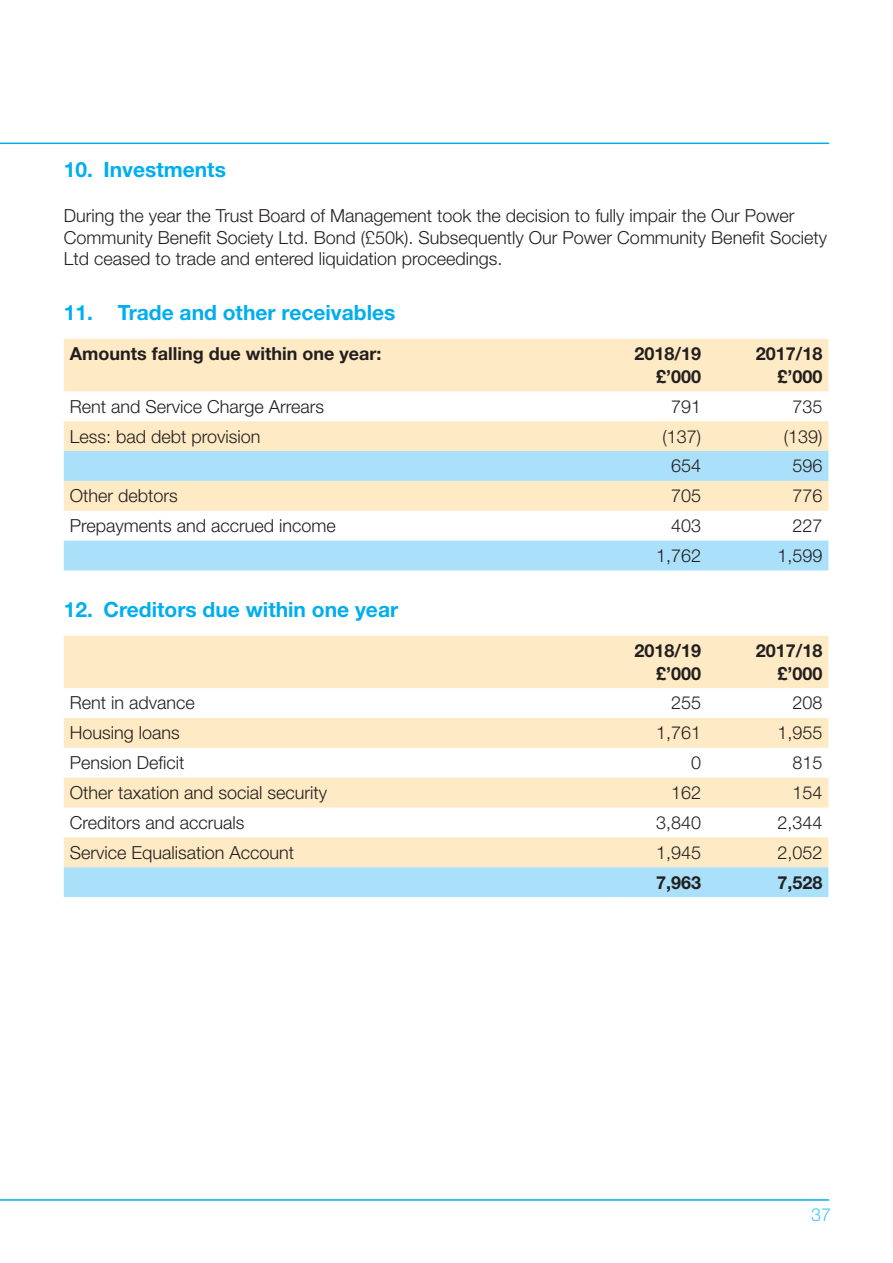
<style>
.page{position:relative;width:893px;height:1263px;background:#fff}
.page>*{position:absolute;margin:0;border:0;box-sizing:border-box;transform-origin:0 0}
.Notes_Heading{font:700 21px "Helvetica Neue LT Std";color:#00aeef}
.Table_Body_Txt{font:300 18px "Helvetica Neue LT Std";color:#231f20}
.Body_Txt{font:300 18px/21.6px "Helvetica Neue LT Std";color:#231f20}
.Table_Body_Txt-2{font:700 18px/22.5px "Helvetica Neue LT Std";color:#231f20;text-align:right}
.t1{font:300 18px "Helvetica Neue LT Std";color:#40c7f4}
</style>
<div class="page">
<hr style="left:0;top:1199px;width:829px;height:2px;background:#00aeef">
<hr style="left:0;top:143px;width:829px;height:1px;background:#00aeef">
<svg style="left:64px;top:339px;width:764px;height:112px;fill:#feeac4"></svg>
<svg style="left:64px;top:451px;width:764px;height:119px"></svg>
<svg style="left:64px;top:636px;width:764px;height:231px;fill:#feeac4"></svg>
<div style="left:64px;top:867px;width:764px;height:30px;background:#aae0f9"></div>
<p class="Notes_Heading" style="left:64px;top:157px;width:164px">10. Investments</p>
<p class="Body_Txt" style="left:64px;top:204px;width:765px">During the year the Trust Board of Management took the decision to fully impair the Our Power<br>Community Benefit Society Ltd. Bond (£50k). Subsequently Our Power Community Benefit Society<br>Ltd ceased to trade and entered liquidation proceedings.</p>
<p class="Notes_Heading" style="left:64px;top:300px;width:333px">11. Trade and other receivables</p>
<p class="Table_Body_Txt-2" style="left:70px;top:342px;width:313px">Amounts falling due within one year:</p>
<p class="Table_Body_Txt-2" style="left:634px;top:342px;width:68px">2018/19</p>
<p class="Table_Body_Txt-2" style="left:656px;top:365px;width:47px">£’000</p>
<p class="Table_Body_Txt-2" style="left:756px;top:342px;width:68px">2017/18 £’000</p>
<p class="Table_Body_Txt" style="left:70px;top:395px;width:256px">Rent and Service Charge Arrears</p>
<p class="Table_Body_Txt" style="left:671px;top:395px;width:32px">791</p>
<p class="Table_Body_Txt" style="left:792px;top:395px;width:32px">735</p>
<p class="Table_Body_Txt" style="left:70px;top:425px;width:192px">Less: bad debt provision</p>
<p class="Table_Body_Txt" style="left:663px;top:425px;width:40px">(137)</p>
<p class="Table_Body_Txt" style="left:784px;top:425px;width:40px">(139)</p>
<p class="Table_Body_Txt" style="left:671px;top:455px;width:32px">654</p>
<p class="Table_Body_Txt" style="left:792px;top:455px;width:32px">596</p>
<p class="Table_Body_Txt" style="left:70px;top:485px;width:110px">Other debtors</p>
<p class="Table_Body_Txt" style="left:671px;top:485px;width:32px">705</p>
<p class="Table_Body_Txt" style="left:792px;top:485px;width:32px">776</p>
<p class="Table_Body_Txt" style="left:70px;top:515px;width:268px">Prepayments and accrued income</p>
<p class="Table_Body_Txt" style="left:671px;top:515px;width:32px">403</p>
<p class="Table_Body_Txt" style="left:792px;top:515px;width:32px">227</p>
<p class="Table_Body_Txt" style="left:656px;top:545px;width:47px">1,762</p>
<p class="Table_Body_Txt" style="left:777px;top:545px;width:47px">1,599</p>
<p class="Notes_Heading" style="left:64px;top:596px;width:336px">12. Creditors due within one year</p>
<p class="Table_Body_Txt-2" style="left:634px;top:639px;width:68px">2018/19</p>
<p class="Table_Body_Txt-2" style="left:656px;top:661px;width:47px">£’000</p>
<p class="Table_Body_Txt-2" style="left:756px;top:639px;width:68px">2017/18 £’000</p>
<p class="Table_Body_Txt" style="left:70px;top:692px;width:127px">Rent in advance</p>
<p class="Table_Body_Txt" style="left:671px;top:692px;width:32px">255</p>
<p class="Table_Body_Txt" style="left:792px;top:692px;width:32px">208</p>
<p class="Table_Body_Txt" style="left:70px;top:722px;width:112px">Housing loans</p>
<p class="Table_Body_Txt" style="left:656px;top:722px;width:47px">1,761</p>
<p class="Table_Body_Txt" style="left:777px;top:722px;width:47px">1,955</p>
<p class="Table_Body_Txt" style="left:70px;top:752px;width:116px">Pension Deficit</p>
<p class="Table_Body_Txt" style="left:691px;top:752px;width:12px">0</p>
<p class="Table_Body_Txt" style="left:792px;top:752px;width:32px">815</p>
<p class="Table_Body_Txt" style="left:70px;top:782px;width:259px">Other taxation and social security</p>
<p class="Table_Body_Txt" style="left:671px;top:782px;width:32px">162</p>
<p class="Table_Body_Txt" style="left:792px;top:782px;width:32px">154</p>
<p class="Table_Body_Txt" style="left:70px;top:811px;width:176px">Creditors and accruals</p>
<p class="Table_Body_Txt" style="left:656px;top:811px;width:47px">3,840</p>
<p class="Table_Body_Txt" style="left:777px;top:811px;width:47px">2,344</p>
<p class="Table_Body_Txt" style="left:70px;top:841px;width:226px">Service Equalisation Account</p>
<p class="Table_Body_Txt" style="left:656px;top:841px;width:47px">1,945</p>
<p class="Table_Body_Txt" style="left:777px;top:841px;width:47px">2,052</p>
<p class="Table_Body_Txt-2" style="left:656px;top:870px;width:47px">7,963</p>
<p class="Table_Body_Txt-2" style="left:777px;top:870px;width:47px">7,528</p>
<p class="t1" style="left:811px;top:1204px;width:22px">37</p>
</div>
